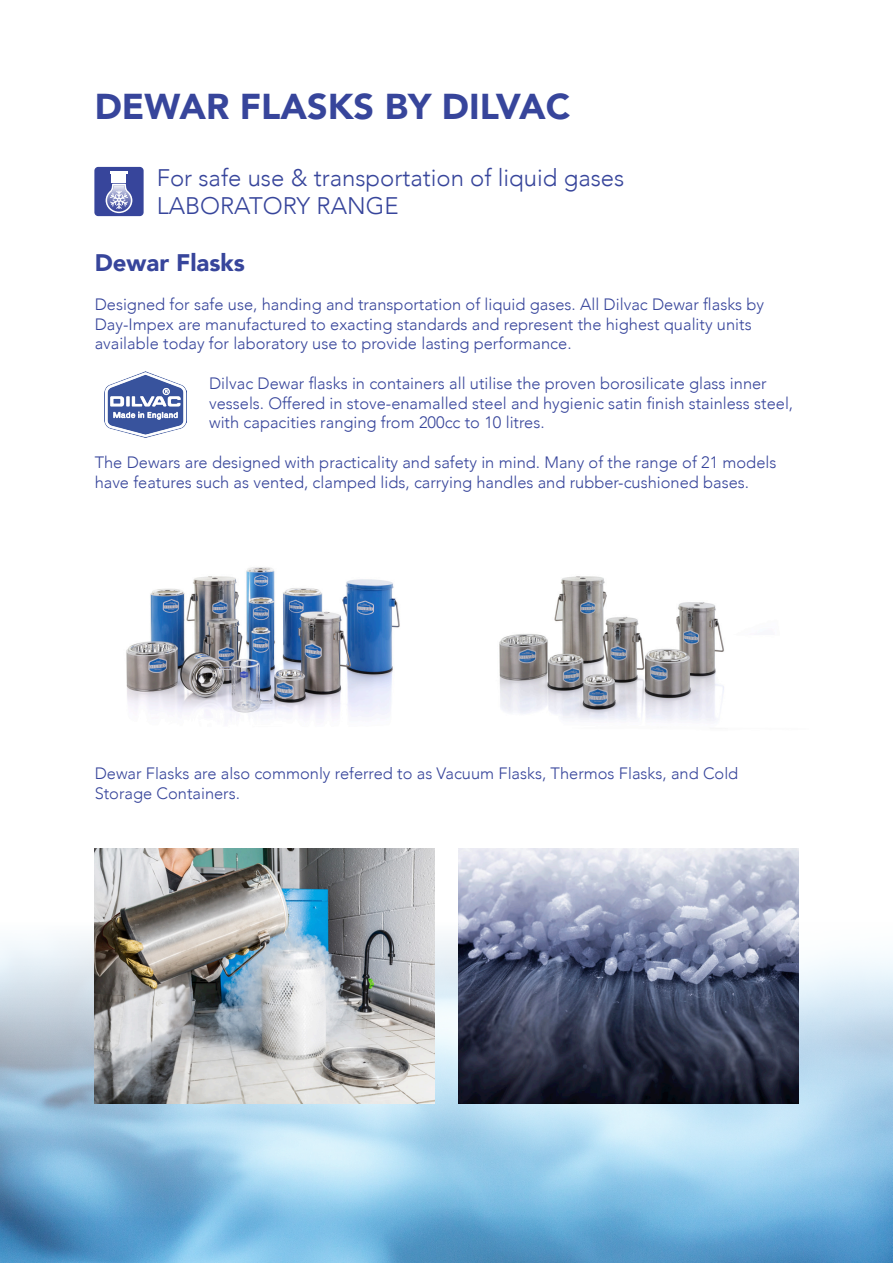
<style>
.page{position:relative;width:893px;height:1263px;background:#fff}
.page>*{position:absolute;margin:0;border:0;box-sizing:border-box;transform-origin:0 0}
.t1{font:900 35.85px "Avenir";color:#37459b}
.t2{font:300 23.85px "Avenir";color:#37459b}
.t3{font:900 23.85px "Avenir";color:#37459b}
.t4{font:300 16.5px/19.8px "Avenir";color:#37459b}
</style>
<div class="page">
<img style="left:0;top:922px;width:893px;height:341px">
<div style="left:94px;top:167px;width:50px;height:49px;background:#37459b;border-radius:4px"></div>
<div style="left:112px;top:175px;width:14px;height:8px;background:#fff"></div>
<hr style="left:110px;top:171px;width:18px;height:3px;background:#fff">
<svg style="left:106px;top:184px;width:26px;height:29px"></svg>
<img style="left:105px;top:371px;width:81px;height:66px">
<img style="left:126px;top:567px;width:274px;height:152px">
<img style="left:499px;top:576px;width:225px;height:146px">
<img style="left:94px;top:848px;width:341px;height:255px">
<img style="left:458px;top:848px;width:340px;height:255px">
<p class="t1" style="left:95px;top:76px;width:477px">DEWAR FLASKS BY DILVAC</p>
<p class="t2" style="left:157px;top:163px;width:469px">For safe use &amp; transportation of liquid gases</p>
<p class="t2" style="left:157px;top:192px;width:243px">LABORATORY RANGE</p>
<p class="t3" style="left:95px;top:242px;width:152px">Dewar Flasks</p>
<p class="t4" style="left:95px;top:294px;width:671px">Designed for safe use, handing and transportation of liquid gases. All Dilvac Dewar flasks by<br>Day-Impex are manufactured to exacting standards and represent the highest quality units available today for laboratory use to provide lasting performance.</p>
<p class="t4" style="left:209px;top:373px;width:586px">Dilvac Dewar flasks in containers all utilise the proven borosilicate glass inner vessels. Offered in stove-enamalled steel and hygienic satin finish stainless steel, with capacities ranging from 200cc to 10 litres.</p>
<p class="t4" style="left:95px;top:452px;width:683px">The Dewars are designed with practicality and safety in mind. Many of the range of 21 models have features such as vented, clamped lids, carrying handles and rubber-cushioned bases.</p>
<p class="t4" style="left:95px;top:763px;width:645px">Dewar Flasks are also commonly referred to as Vacuum Flasks, Thermos Flasks, and Cold<br>Storage Containers.</p>
</div>
